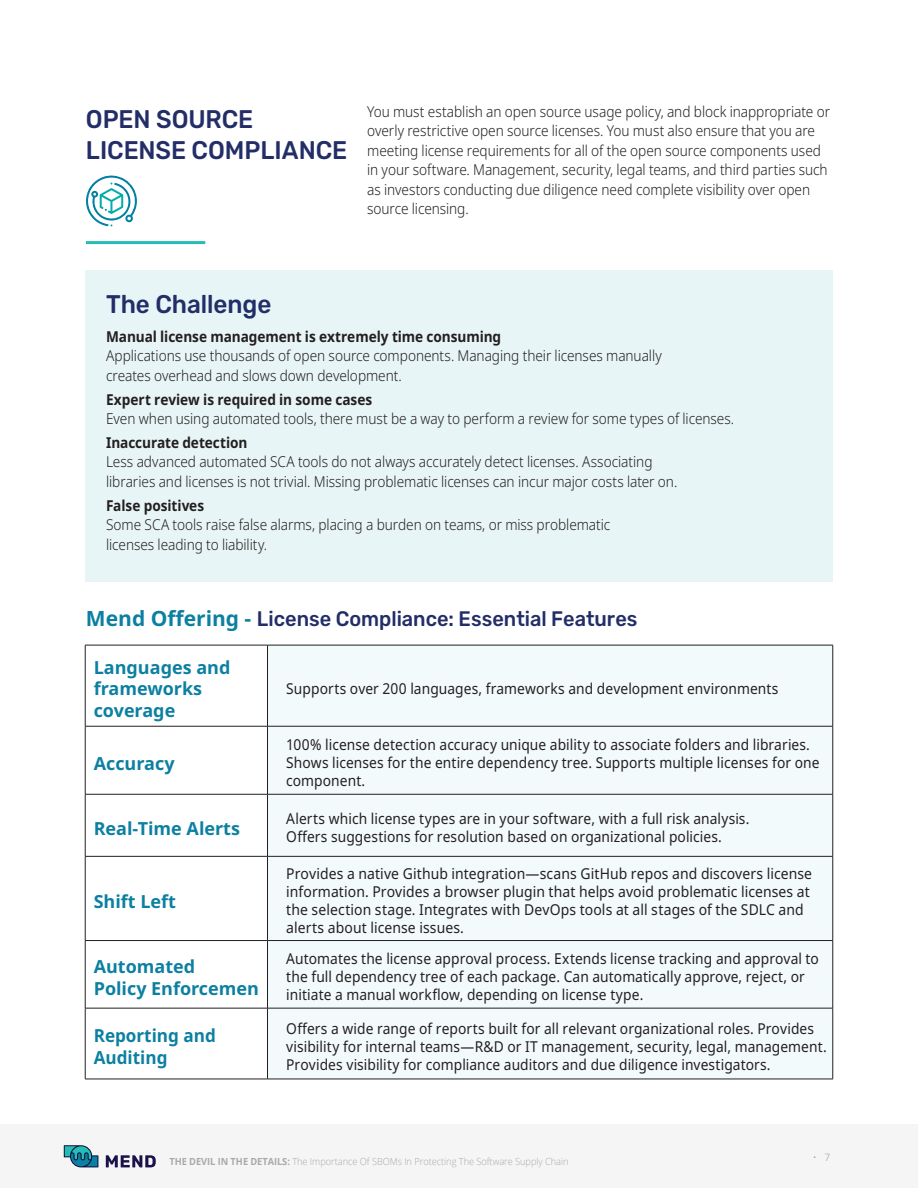
<style>
.page{position:relative;width:918px;height:1188px;background:#fff}
.page>*{position:absolute;margin:0;border:0;box-sizing:border-box;transform-origin:0 0}
.t1{font:500 25.5px/31.5px "Rubik";letter-spacing:-.005em;color:#232e68;scale:.95 1}
.t2{font:500 21px "Rubik";color:#232e68;scale:.95 1}
.t3{font:700 18px/21.6px "Noto Sans";color:#0c80a1}
.t4{font:700 18px/21.6px "Noto Sans";color:#0c80a1;scale:.95 1}
.t5{font:300 15px/19.5px "Noto Sans";letter-spacing:-.005em;color:#231f20;scale:.91 1}
.t6{font:15px/18px "Noto Sans";letter-spacing:.005em;color:#231f20;scale:.92 1}
.t7{font:15px/18px "Noto Sans";letter-spacing:.005em;color:#231f20;scale:.93 1}
.t8{font:700 15px "Noto Sans";letter-spacing:-.005em;color:#231f20;scale:.91 1}
.t9{font:300 10.5px "Open Sans";color:#a8a9ad}
.t10{font:300 9.75px "Open Sans";letter-spacing:-.005em;color:#a8a9ad;scale:.95 1}
.s1{font-family:"Noto Sans";font-weight:700;color:#0c80a1}
.s2{font-weight:700}
.s3{font-family:"Rubik"}
</style>
<div class="page">
<div style="left:0;top:1124px;width:918px;height:64px;background:#f6f5f5"></div>
<svg style="left:64px;top:1145px;width:34px;height:22px"></svg>
<svg style="left:106px;top:1155px;width:50px;height:12px"></svg>
<hr style="left:86px;top:241px;width:119px;height:3px;background:#27bcb3">
<div style="left:85px;top:270px;width:748px;height:312px;background:#e8f5f6"></div>
<svg style="left:86px;top:725px;width:181px;height:354px"></svg>
<div style="left:268px;top:646px;width:565px;height:433px;background:#f3fafb"></div>
<hr style="left:85px;top:645px;width:183px;height:1px;background:#231f20">
<hr style="left:85px;top:645px;width:1px;height:81px;background:#231f20">
<hr style="left:268px;top:645px;width:565px;height:1px;background:#231f20">
<hr style="left:267px;top:645px;width:1px;height:81px;background:#231f20">
<hr style="left:833px;top:645px;width:1px;height:81px;background:#231f20">
<hr style="left:85px;top:726px;width:183px;height:1px;background:#231f20">
<hr style="left:85px;top:726px;width:1px;height:68px;background:#231f20">
<hr style="left:268px;top:726px;width:565px;height:1px;background:#231f20">
<hr style="left:267px;top:726px;width:1px;height:68px;background:#231f20">
<hr style="left:833px;top:726px;width:1px;height:68px;background:#231f20">
<hr style="left:85px;top:794px;width:183px;height:1px;background:#231f20">
<hr style="left:85px;top:794px;width:1px;height:62px;background:#231f20">
<hr style="left:268px;top:794px;width:565px;height:1px;background:#231f20">
<hr style="left:267px;top:794px;width:1px;height:62px;background:#231f20">
<hr style="left:833px;top:794px;width:1px;height:62px;background:#231f20">
<hr style="left:85px;top:856px;width:183px;height:1px;background:#231f20">
<hr style="left:85px;top:857px;width:1px;height:83px;background:#231f20">
<hr style="left:268px;top:856px;width:565px;height:1px;background:#231f20">
<hr style="left:267px;top:857px;width:1px;height:83px;background:#231f20">
<hr style="left:833px;top:857px;width:1px;height:83px;background:#231f20">
<hr style="left:85px;top:940px;width:183px;height:1px;background:#231f20">
<hr style="left:85px;top:941px;width:1px;height:67px;background:#231f20">
<hr style="left:268px;top:940px;width:565px;height:1px;background:#231f20">
<hr style="left:267px;top:941px;width:1px;height:67px;background:#231f20">
<hr style="left:833px;top:941px;width:1px;height:67px;background:#231f20">
<hr style="left:85px;top:1008px;width:183px;height:1px;background:#231f20">
<hr style="left:85px;top:1008px;width:1px;height:71px;background:#231f20">
<hr style="left:268px;top:1008px;width:565px;height:1px;background:#231f20">
<hr style="left:267px;top:1008px;width:1px;height:71px;background:#231f20">
<hr style="left:833px;top:1008px;width:1px;height:71px;background:#231f20">
<hr style="left:85px;top:1079px;width:183px;height:1px;background:#231f20">
<hr style="left:268px;top:1079px;width:565px;height:1px;background:#231f20">
<svg style="left:86px;top:175px;width:51px;height:51px"></svg>
<h1 class="t1" style="left:86px;top:106px;width:277px">OPEN SOURCE<br>LICENSE COMPLIANCE</h1>
<p class="t5" style="left:367px;top:102px;width:510px">You must establish an open source usage policy, and block inappropriate or overly restrictive open source licenses. You must also ensure that you are meeting license requirements for all of the open source components used in your software. Management, security, legal teams, and third parties such as investors conducting due diligence need complete visibility over open source licensing.</p>
<h1 class="t1" style="left:106px;top:291px;width:175px">The Challenge</h1>
<p class="t8" style="left:106px;top:330px;width:436px">Manual license management is extremely time consuming</p>
<p class="t5" style="left:106px;top:348px;width:612px">Applications use thousands of open source components. Managing their licenses manually creates overhead and slows down development.</p>
<p class="t8" style="left:106px;top:393px;width:294px">Expert review is required in some cases</p>
<p class="t5" style="left:106px;top:410px;width:692px">Even when using automated tools, there must be a way to perform a review for some types of licenses.</p>
<p class="t8" style="left:106px;top:436px;width:157px">Inaccurate detection</p>
<p class="t5" style="left:106px;top:454px;width:629px">Less advanced automated SCA tools do not always accurately detect licenses. Associating libraries and licenses is not trivial. Missing problematic licenses can incur major costs later on.</p>
<p class="t8" style="left:106px;top:499px;width:109px">False positives</p>
<p class="t5" style="left:106px;top:516px;width:556px">Some SCA tools raise false alarms, placing a burden on teams, or miss problematic licenses leading to liability.</p>
<h2 class="t2" style="left:86px;top:607px;width:582px"><span class="s1">Mend Offering -</span> License Compliance: Essential Features</h2>
<p class="t3" style="left:94px;top:658px;width:138px">Languages and frameworks coverage</p>
<p class="t3" style="left:94px;top:754px;width:82px">Accuracy</p>
<p class="t6" style="left:286px;top:680px;width:537px">Supports over 200 languages, frameworks and development environments</p>
<p class="t6" style="left:286px;top:736px;width:581px">100% license detection accuracy unique ability to associate folders and libraries.<br>Shows licenses for the entire dependency tree. Supports multiple licenses for one component.</p>
<p class="t3" style="left:94px;top:819px;width:148px">Real-Time Alerts</p>
<p class="t6" style="left:286px;top:810px;width:505px">Alerts which license types are in your software, with a full risk analysis.<br>Offers suggestions for resolution based on organizational policies.</p>
<p class="t3" style="left:94px;top:893px;width:84px">Shift Left</p>
<p class="t7" style="left:286px;top:865px;width:567px">Provides a native Github integration—scans GitHub repos and discovers license information. Provides a browser plugin that helps avoid problematic licenses at the selection stage. Integrates with DevOps tools at all stages of the SDLC and alerts about license issues.</p>
<p class="t3" style="left:94px;top:958px;width:167px">Automated<br>Policy Enforcemen</p>
<p class="t6" style="left:286px;top:950px;width:581px">Automates the license approval process. Extends license tracking and approval to the full dependency tree of each package. Can automatically approve, reject, or initiate a manual workflow, depending on license type.</p>
<p class="t4" style="left:94px;top:1027px;width:130px">Reporting and<br>Auditing</p>
<p class="t6" style="left:286px;top:1019px;width:589px">Offers a wide range of reports built for all relevant organizational roles. Provides visibility for internal teams—R&amp;D or IT management, security, legal, management.<br>Provides visibility for compliance auditors and due diligence investigators.</p>
<p class="t10" style="left:169px;top:1157px;width:422px"><span class="s2">THE DEVIL IN THE DETAILS:</span> The Importance Of SBOMs In Protecting The Software Supply Chain</p>
<p class="t9" style="left:813px;top:1151px;width:19px">• <span class="s3">7</span></p>
</div>
